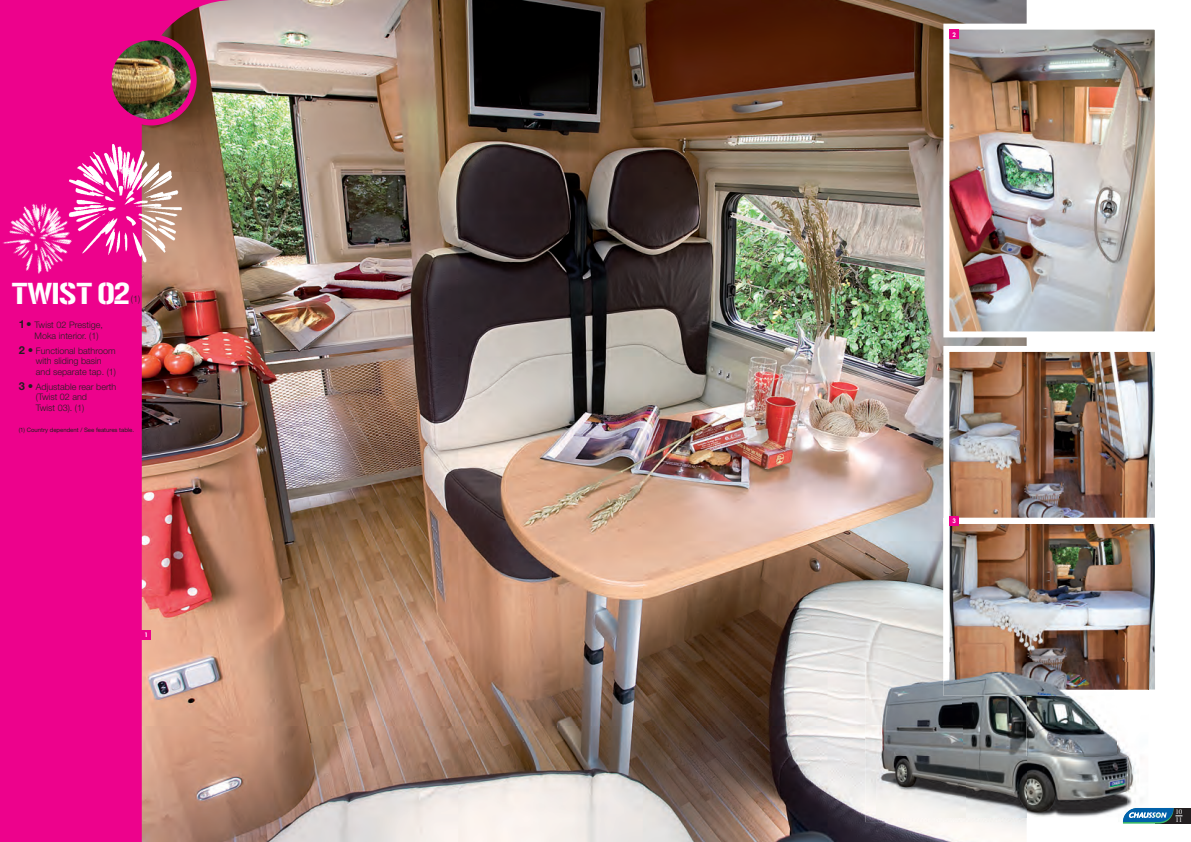
<style>
.page{position:relative;width:1191px;height:842px;background:#fff}
.page>*{position:absolute;margin:0;border:0;box-sizing:border-box;transform-origin:0 0}
.t1{font:30px "Gunplay";letter-spacing:-.02em;color:#fff}
.t2{font:300 9px/10.5px "Helvetica Neue LT Std";color:#231f20}
.t3{font:7px/8px "Times LT Std";color:#fff}
.t4{font:6px "Helvetica Neue LT Std";color:#231f20}
.t5{font:800 6px "Futura Std";color:#fff}
.s1{font-weight:700;font-size:11px}
</style>
<div class="page">
<img style="left:234px;top:0;width:792px;height:842px">
<img style="left:0;top:0;width:234px;height:842px">
<img style="left:35px;top:121px;width:158px;height:144px">
<img style="left:0;top:169px;width:99px;height:120px">
<div style="left:1155px;top:808px;width:36px;height:16px;background:#231f20"></div>
<img style="left:950px;top:31px;width:203px;height:299px">
<div style="left:943px;top:24px;width:217px;height:313px;border:6px solid #fff"></div>
<img style="left:950px;top:353px;width:204px;height:164px">
<div style="left:943px;top:346px;width:218px;height:178px;border:6px solid #fff"></div>
<img style="left:943px;top:518px;width:218px;height:172px">
<div style="left:141px;top:630px;width:10px;height:10px;background:#ed028c"></div>
<div style="left:949px;top:30px;width:10px;height:9px;background:#ed028c"></div>
<div style="left:949px;top:516px;width:10px;height:10px;background:#ed028c"></div>
<img style="left:109px;top:37px;width:85px;height:85px;border-radius:50%">
<div style="left:106px;top:34px;width:91px;height:91px;border:6px solid #ed028c;border-radius:50%"></div>
<img style="left:1026px;top:696px;width:91px;height:61px">
<img style="left:1117px;top:740px;width:26px;height:82px">
<img style="left:897px;top:817px;width:221px;height:5px">
<img style="left:865px;top:662px;width:97px;height:96px">
<img style="left:962px;top:696px;width:64px;height:61px">
<img style="left:865px;top:758px;width:32px;height:64px">
<img style="left:1114px;top:662px;width:34px;height:24px">
<img style="left:943px;top:662px;width:171px;height:34px">
<img style="left:1114px;top:686px;width:34px;height:4px">
<img style="left:876px;top:757px;width:251px;height:60px">
<svg style="left:1123px;top:808px;width:59px;height:16px"></svg>
<h1 class="t1" style="left:11px;top:277px;width:120px">TWIST 02</h1>
<p class="t2" style="left:131px;top:295px;width:11px">(1)</p>
<p class="t2" style="left:35px;top:321px;width:70px;text-indent:-16px"><span class="s1">1 •</span> Twist 02 Prestige,<br>Moka interior. (1)</p>
<p class="t2" style="left:36px;top:346px;width:82px;text-indent:-17px"><span class="s1">2 •</span> Functional bathroom with sliding basin and separate tap. (1)</p>
<p class="t2" style="left:36px;top:382px;width:82px;text-indent:-17px"><span class="s1">3 •</span> Adjustable rear berth (Twist 02 and<br>Twist 03). (1)</p>
<p class="t4" style="left:19px;top:428px;width:117px">(1) Country dependent / See features table.</p>
<p class="t5" style="left:145px;top:632px;width:5px">1</p>
<p class="t5" style="left:952px;top:32px;width:5px">2</p>
<p class="t5" style="left:952px;top:518px;width:5px">3</p>
<p class="t3" style="left:1175px;top:808px;width:8px">10<br>11</p>
</div>
